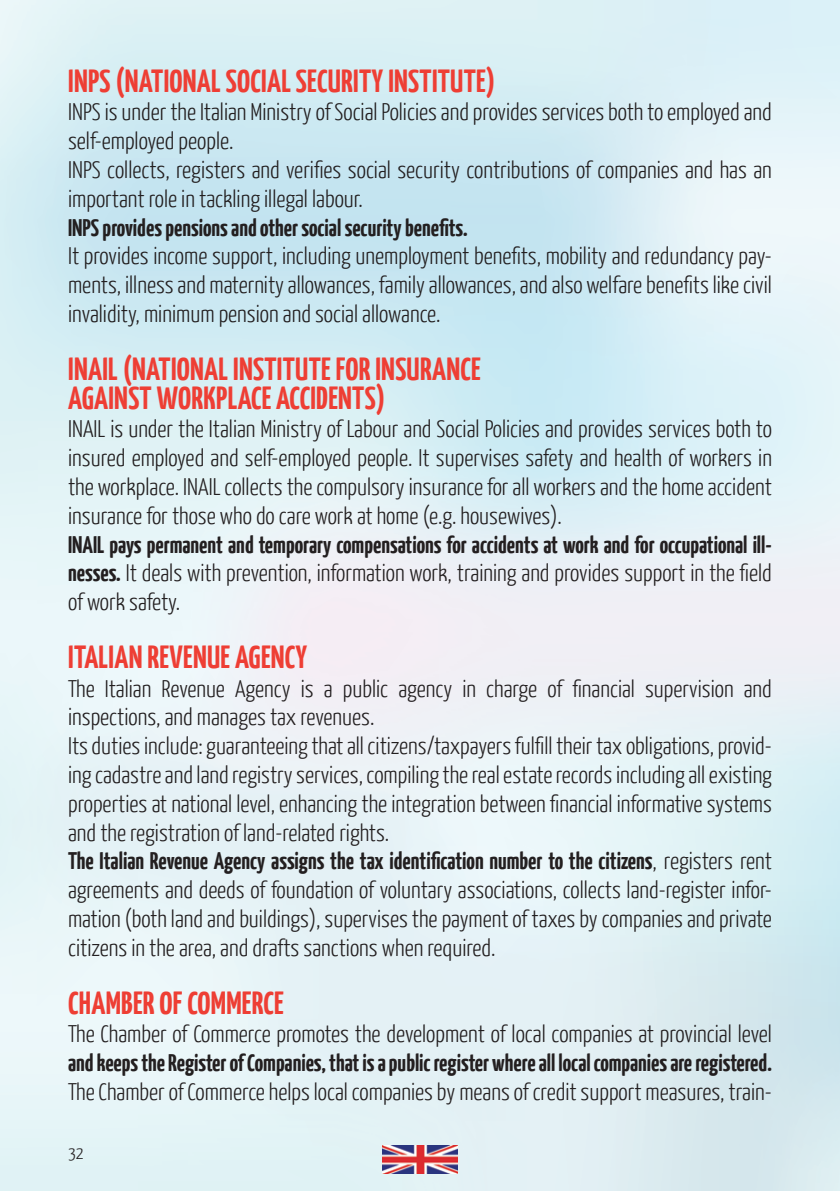
<style>
.page{position:relative;width:840px;height:1191px;background:#fff}
.page>*{position:absolute;margin:0;border:0;box-sizing:border-box;transform-origin:0 0}
.t1{font:700 32px/28.8px "Yanone Kaffeesatz";letter-spacing:.01em;color:#ee3e34}
.t2{font:300 24px/28.8px "Yanone Kaffeesatz";color:#231f20}
.t3{font:700 24px/28.8px "Yanone Kaffeesatz";color:#231f20;text-align:justify}
.t4{font:300 18px "Yanone Kaffeesatz";color:#231f20}
.s1{font-weight:300}
.s2{font-weight:700}
</style>
<div class="page">
<img style="left:0;top:935px;width:840px;height:256px">
<img style="left:382px;top:1145px;width:75px;height:28px">
<h1 class="t1" style="left:68px;top:69px;width:428px">INPS (NATIONAL SOCIAL SECURITY INSTITUTE)</h1>
<p class="t2" style="left:68px;top:100px;width:705px">INPS is under the Italian Ministry of Social Policies and provides services both to employed and self-employed people.<br>INPS collects, registers and verifies social security contributions of companies and has an important role in tackling illegal labour.</p>
<p class="t3" style="left:68px;top:215px;width:401px">INPS provides pensions and other social security benefits.</p>
<p class="t2" style="left:68px;top:244px;width:705px;text-align:justify">It provides income support, including unemployment benefits, mobility and redundancy pay&shy;ments, illness and maternity allowances, family allowances, and also welfare benefits like civil invalidity, minimum pension and social allowance.</p>
<h1 class="t1" style="left:68px;top:357px;width:413px">INAIL (NATIONAL INSTITUTE FOR INSURANCE<br>AGAINST WORKPLACE ACCIDENTS)</h1>
<p class="t2" style="left:68px;top:416px;width:705px;text-align:justify">INAIL is under the Italian Ministry of Labour and Social Policies and provides services both to insured employed and self-employed people. It supervises safety and health of workers in the workplace. INAIL collects the compulsory insurance for all workers and the home accident insurance for those who do care work at home (e.g. housewives).</p>
<p class="t3" style="left:68px;top:532px;width:704px">INAIL pays permanent and temporary compensations for accidents at work and for occupational ill&shy;nesses. <span class="s1">It deals with prevention, information work, training and provides support in the field of work safety.</span></p>
<h1 class="t1" style="left:68px;top:645px;width:240px">ITALIAN REVENUE AGENCY</h1>
<p class="t2" style="left:68px;top:676px;width:705px">The Italian Revenue Agency is a public agency in charge of financial supervision and inspections, and manages tax revenues.<br>Its duties include: guaranteeing that all citizens/taxpayers fulfill their tax obligations, provid&shy;ing cadastre and land registry services, compiling the real estate records including all existing properties at national level, enhancing the integration between financial informative systems and the registration of land-related rights.<br><span class="s2">The Italian Revenue Agency assigns the tax identification number to the citizens</span>, registers rent agreements and deeds of foundation of voluntary associations, collects land-register infor&shy;mation (both land and buildings), supervises the payment of taxes by companies and private citizens in the area, and drafts sanctions when required.</p>
<h1 class="t1" style="left:68px;top:990px;width:217px">CHAMBER OF COMMERCE</h1>
<p class="t2" style="left:68px;top:1021px;width:704px">The Chamber of Commerce promotes the development of local companies at provincial level</p>
<p class="t3" style="left:68px;top:1050px;width:705px">and keeps the Register of Companies, that is a public register where all local companies are registered.</p>
<p class="t2" style="left:68px;top:1079px;width:704px">The Chamber of Commerce helps local companies by means of credit support measures, train-</p>
<p class="t4" style="left:68px;top:1145px;width:17px">32</p>
</div>
